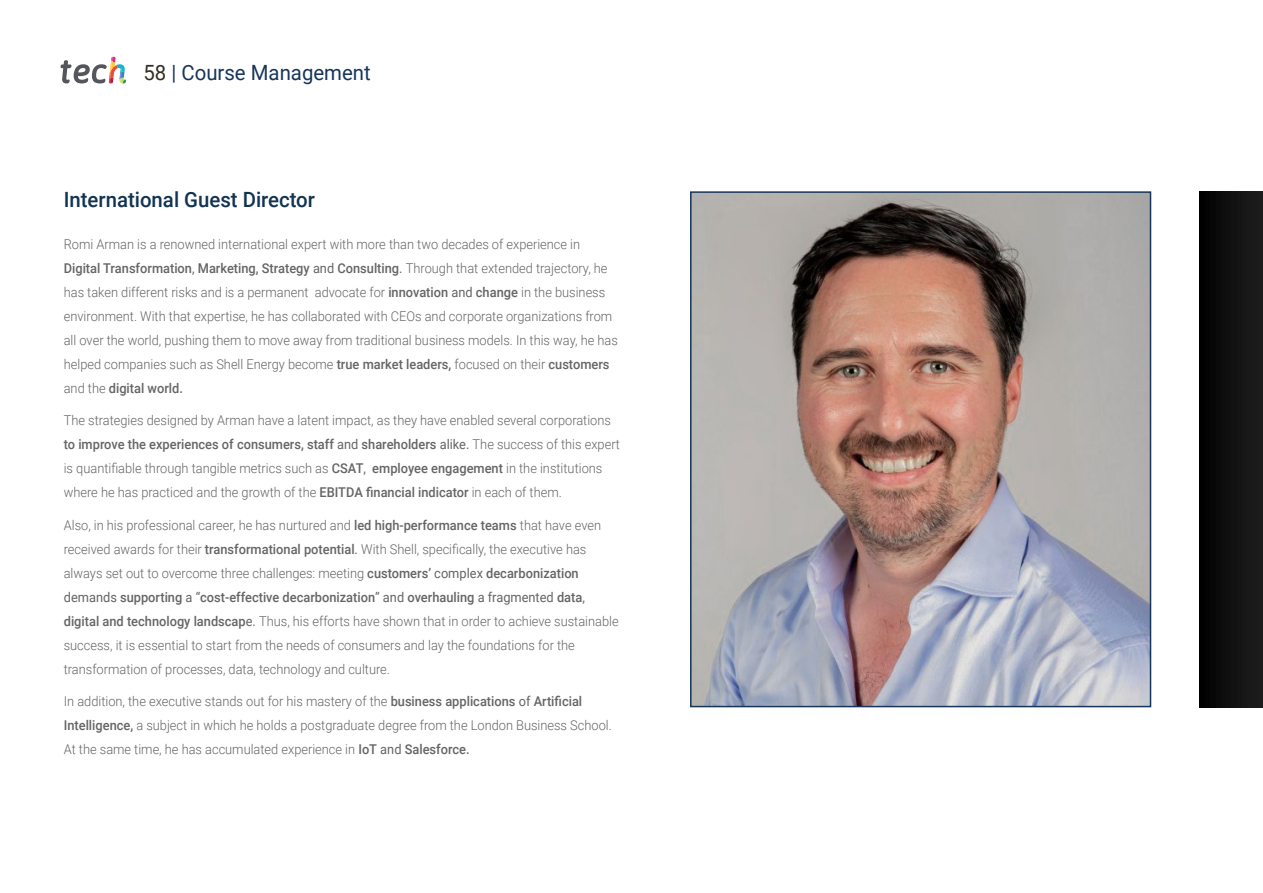
<style>
.page{position:relative;width:1263px;height:893px;background:#fff}
.page>*{position:absolute;margin:0;border:0;box-sizing:border-box;transform-origin:0 0}
.t1{font:500 21px "Roboto";color:#123352}
.t2{font:21px "Roboto";color:#17355b}
.t3{font:300 13.5px/24px "Roboto";color:#656565;scale:.95 1}
.s1{color:#312e20}
.s2{font-weight:500}
.s3{font-weight:400}
</style>
<div class="page">
<svg style="left:61px;top:57px;width:65px;height:27px"></svg>
<div style="left:1199px;top:191px;width:64px;height:516px;background:linear-gradient(to right,#000,#1e1e1f)"></div>
<img style="left:693px;top:194px;width:455px;height:510px">
<div style="left:690px;top:191px;width:461px;height:516px;border:2px solid #17355b"></div>
<h1 class="t2" style="left:144px;top:57px;width:229px"><span class="s1">58</span> | Course Management</h1>
<h1 class="t1" style="left:64px;top:185px;width:253px">International Guest Director</h1>
<p class="t3" style="left:64px;top:231px;width:585px">Romi Arman is a renowned international expert with more than two decades of experience in <span class="s2">Digital Transformation</span><span class="s3">,</span> <span class="s2">Marketing, Strategy</span> <span class="s3">and</span> <span class="s2">Consulting</span><span class="s3">.</span> Through that extended trajectory, he has taken different risks and is a permanent advocate for <span class="s2">innovation</span> <span class="s3">and</span> <span class="s2">change</span> in the business environment. With that expertise, he has collaborated with CEOs and corporate organizations from all over the world, pushing them to move away from traditional business models. In this way, he has helped companies such as Shell Energy become <span class="s2">true market leaders,</span> focused on their <span class="s2">customers </span>and the <span class="s2">digital world.</span></p>
<p class="t3" style="left:64px;top:408px;width:587px">The strategies designed by Arman have a latent impact, as they have enabled several corporations <span class="s2">to improve the experiences of consumers, staff</span> <span class="s3">and</span> <span class="s2">shareholders</span> <span class="s3">alike.</span> The success of this expert is quantifiable through tangible metrics such as <span class="s2">CSAT</span><span class="s3">,</span> <span class="s2">employee engagement</span> in the institutions where he has practiced and the growth of the <span class="s2">EBITDA financial indicator</span> in each of them.</p>
<p class="t3" style="left:64px;top:512px;width:586px">Also, in his professional career, he has nurtured and <span class="s2">led high-performance teams</span> that have even received awards for their <span class="s2">transformational potential</span><span class="s3">.</span> With Shell, specifically, the executive has always set out to overcome three challenges: meeting <span class="s2">customers’</span> <span class="s3">complex</span> <span class="s2">decarbonization </span><span class="s3">demands</span> <span class="s2">supporting</span> <span class="s3">a “</span><span class="s2">cost-effective decarbonization</span><span class="s3">” and</span> <span class="s2">overhauling</span> <span class="s3">a fragmented</span> <span class="s2">data</span><span class="s3">, </span><span class="s2">digital and technology landscap</span><span class="s3">e.</span> Thus, his efforts have shown that in order to achieve sustainable success, it is essential to start from the needs of consumers and lay the foundations for the transformation of processes, data, technology and culture.</p>
<p class="t3" style="left:64px;top:689px;width:578px">In addition, the executive stands out for his mastery of the <span class="s2">business applications</span> <span class="s3">of</span> <span class="s2">Artificial<br>Intelligence,</span> a subject in which he holds a postgraduate degree from the London Business School.<br>At the same time, he has accumulated experience in <span class="s2">IoT</span> <span class="s3">and</span> <span class="s2">Salesforce.</span></p>
</div>
